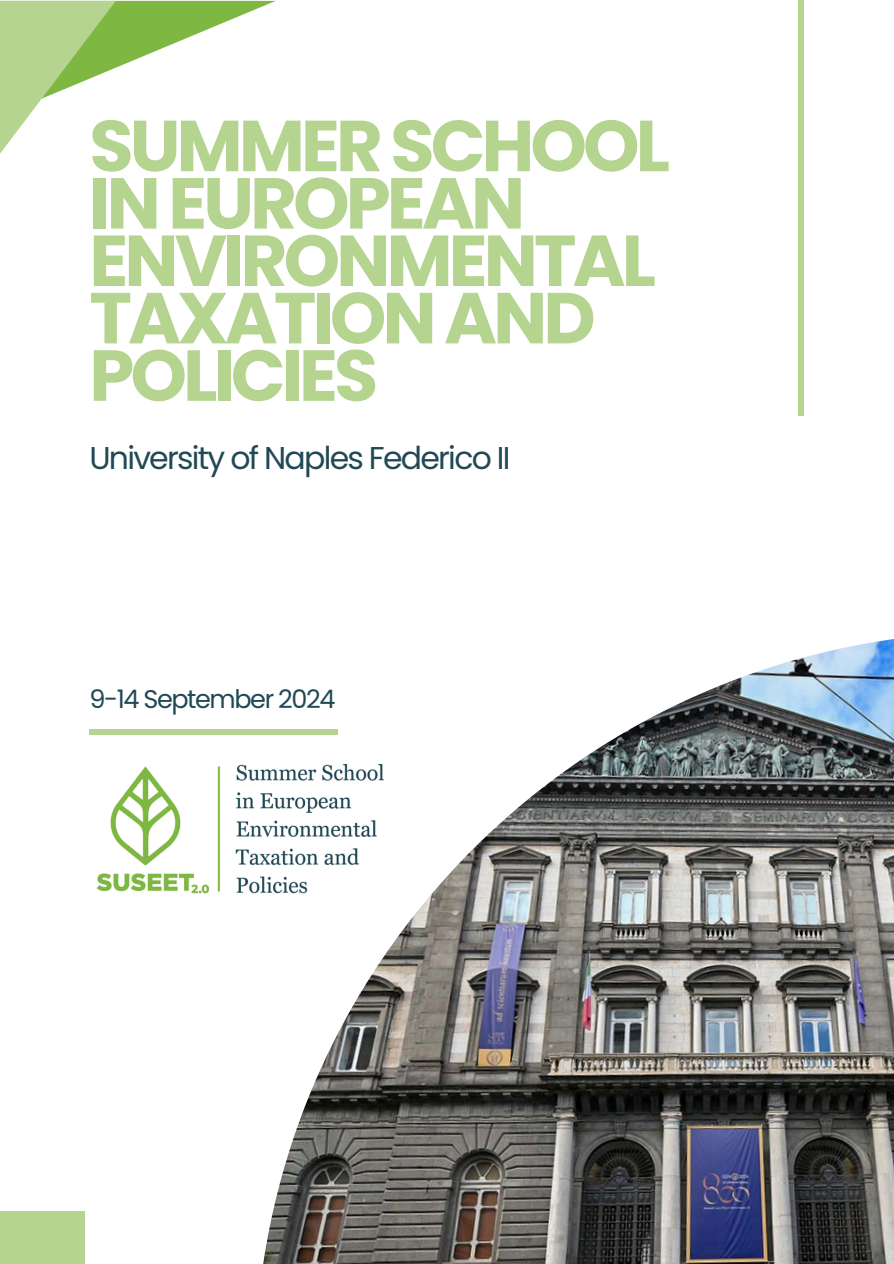
<style>
.page{position:relative;width:894px;height:1264px;background:#fff}
.page>*{position:absolute;margin:0;border:0;box-sizing:border-box;transform-origin:0 0}
.t1{font:700 72px/57.3px "Poppins";letter-spacing:-.055em;color:#b4d490}
.t2{font:31.5px "Poppins";letter-spacing:-.055em;color:#214855}
.t3{font:25.5px "Poppins";letter-spacing:-.055em;color:#214855}
</style>
<div class="page">
<div style="left:89px;top:729px;width:249px;height:5px;background:#b4d490"></div>
<div style="left:798px;top:0;width:6px;height:415px;background:#b4d490"></div>
<img style="left:255px;top:639px;width:638px;height:624px">
<svg style="left:0;top:1px;width:275px;height:153px"></svg>
<div style="left:0;top:1210px;width:84px;height:53px;background:#b4d490"></div>
<img style="left:96px;top:753px;width:305px;height:158px">
<p class="t1" style="left:89px;top:117px;width:582px">SUMMER SCHOOL<br>IN EUROPEAN<br>ENVIRONMENTAL<br>TAXATION AND<br>POLICIES</p>
<p class="t2" style="left:89px;top:436px;width:422px">University of Naples Federico II</p>
<p class="t3" style="left:89px;top:680px;width:247px">9-14 September 2024</p>
</div>
